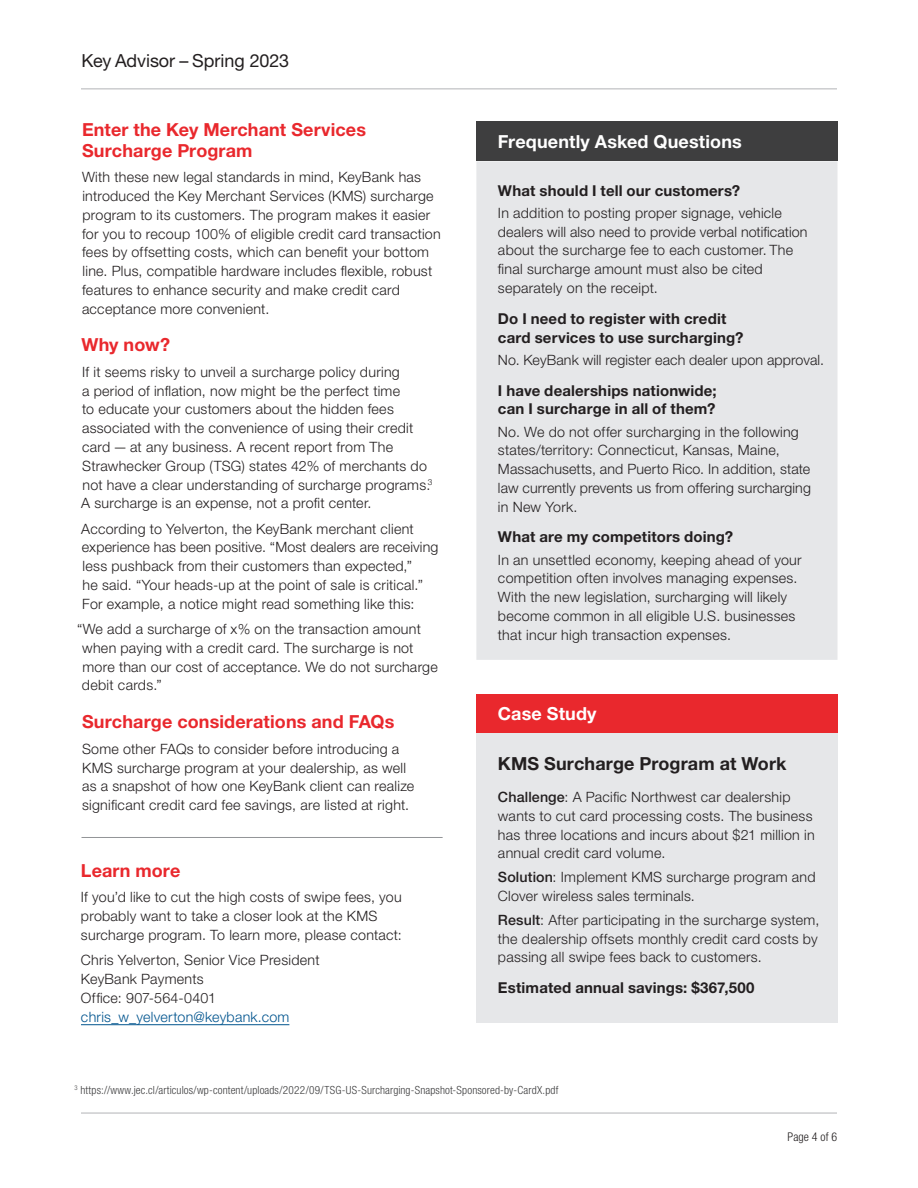
<style>
.page{position:relative;width:918px;height:1188px;background:#fff}
.page>*{position:absolute;margin:0;border:0;box-sizing:border-box;transform-origin:0 0}
.t1{font:700 18px/21px "Helvetica Neue LT Std";letter-spacing:.005em;color:#e9282d}
.t2{font:700 18px "Helvetica Neue LT Std";letter-spacing:.005em;color:#fff}
.t3{font:700 18px "Helvetica Neue LT Std";letter-spacing:.005em;color:#231f20}
.t4{font:18px "Helvetica Neue LT Std";letter-spacing:-.005em;color:#231f20}
.t5{font:700 15px/18.8px "Helvetica Neue LT Std";letter-spacing:.01em;color:#231f20}
.t6{font:300 14.25px/18.8px "Helvetica Neue LT Std";letter-spacing:.02em;color:#231f20}
.t7{font:300 14.25px "Helvetica Neue LT Std";letter-spacing:.02em;color:#00548e}
.t8{font:300 condensed 12px "Helvetica Neue LT Std";letter-spacing:.005em;color:#231f20}
.t9{font:300 condensed 11.25px "Helvetica Neue LT Std";letter-spacing:.01em;color:#3e3e3f}
.s1{font-weight:500}
</style>
<div class="page">
<hr style="left:81px;top:88px;width:756px;height:1px;background:#b2b3b7">
<hr style="left:81px;top:1113px;width:756px;height:1px;background:#b2b3b7">
<div style="left:476px;top:694px;width:362px;height:39px;background:#e9282d"></div>
<div style="left:476px;top:733px;width:362px;height:290px;background:#e6e7e9"></div>
<div style="left:476px;top:122px;width:362px;height:39px;background:#3e3e3f"></div>
<div style="left:476px;top:161px;width:362px;height:499px;background:#e6e7e9"></div>
<hr style="left:82px;top:837px;width:361px;height:1px;background:#939598">
<hr style="left:81px;top:1024px;width:208px;height:1px;background:#00548e">
<p class="t4" style="left:82px;top:50px;width:209px">Key Advisor – Spring 2023</p>
<p class="t1" style="left:82px;top:119px;width:285px">Enter the Key Merchant Services<br>Surcharge Program</p>
<p class="t6" style="left:82px;top:168px;width:360px">With these new legal standards in mind, KeyBank has introduced the Key Merchant Services (KMS) surcharge program to its customers. The program makes it easier for you to recoup 100% of eligible credit card transaction fees by offsetting costs, which can benefit your bottom line. Plus, compatible hardware includes flexible, robust features to enhance security and make credit card acceptance more convenient.</p>
<p class="t1" style="left:82px;top:334px;width:90px">Why now?</p>
<p class="t6" style="left:81px;top:362px;width:353px">If it seems risky to unveil a surcharge policy during<br>a period of inflation, now might be the perfect time<br>to educate your customers about the hidden fees associated with the convenience of using their credit card — at any business. A recent report from The Strawhecker Group (TSG) states 42% of merchants do not have a clear understanding of surcharge programs.<sup>3<br></sup>A surcharge is an expense, not a profit center.</p>
<p class="t6" style="left:81px;top:519px;width:359px">According to Yelverton, the KeyBank merchant client experience has been positive. “Most dealers are receiving less pushback from their customers than expected,”<br>he said. “Your heads-up at the point of sale is critical.” For example, a notice might read something like this:</p>
<p class="t6" style="left:82px;top:619px;width:357px;text-indent:-5px">“We add a surcharge of x% on the transaction amount when paying with a credit card. The surcharge is not more than our cost of acceptance. We do not surcharge debit cards.”</p>
<p class="t1" style="left:82px;top:711px;width:314px">Surcharge considerations and FAQs</p>
<p class="t6" style="left:82px;top:739px;width:334px">Some other FAQs to consider before introducing a KMS surcharge program at your dealership, as well as a snapshot of how one KeyBank client can realize significant credit card fee savings, are listed at right.</p>
<p class="t1" style="left:81px;top:860px;width:101px">Learn more</p>
<p class="t6" style="left:81px;top:888px;width:322px">If you’d like to cut the high costs of swipe fees, you probably want to take a closer look at the KMS surcharge program. To learn more, please contact:</p>
<p class="t6" style="left:81px;top:951px;width:240px">Chris Yelverton, Senior Vice President<br>KeyBank Payments<br>Office: 907-564-0401</p>
<p class="t7" style="left:81px;top:1008px;width:210px">chris_w_yelverton@keybank.com</p>
<p class="t2" style="left:498px;top:130px;width:245px">Frequently Asked Questions</p>
<p class="t5" style="left:498px;top:181px;width:244px">What should I tell our customers?</p>
<p class="t6" style="left:498px;top:203px;width:311px">In addition to posting proper signage, vehicle dealers will also need to provide verbal notification about the surcharge fee to each customer. The final surcharge amount must also be cited separately on the receipt.</p>
<p class="t5" style="left:498px;top:309px;width:247px">Do I need to register with credit card services to use surcharging?</p>
<p class="t6" style="left:498px;top:350px;width:328px">No. KeyBank will register each dealer upon approval.</p>
<p class="t5" style="left:498px;top:381px;width:220px">I have dealerships nationwide; can I surcharge in all of them?</p>
<p class="t6" style="left:498px;top:422px;width:314px">No. We do not offer surcharging in the following states/territory: Connecticut, Kansas, Maine, Massachusetts, and Puerto Rico. In addition, state law currently prevents us from offering surcharging in New York.</p>
<p class="t5" style="left:498px;top:527px;width:237px">What are my competitors doing?</p>
<p class="t6" style="left:498px;top:550px;width:305px">In an unsettled economy, keeping ahead of your competition often involves managing expenses.<br>With the new legislation, surcharging will likely become common in all eligible U.S. businesses that incur high transaction expenses.</p>
<p class="t2" style="left:498px;top:702px;width:100px">Case Study</p>
<p class="t3" style="left:498px;top:752px;width:290px">KMS Surcharge Program at Work</p>
<p class="t6" style="left:498px;top:787px;width:318px"><span class="s1">Challenge</span>: A Pacific Northwest car dealership wants to cut card processing costs. The business has three locations and incurs about $21 million in annual credit card volume.</p>
<p class="t6" style="left:498px;top:868px;width:319px"><span class="s1">Solution</span>: Implement KMS surcharge program and<br>Clover wireless sales terminals.</p>
<p class="t6" style="left:498px;top:910px;width:323px"><span class="s1">Result</span>: After participating in the surcharge system, the dealership offsets monthly credit card costs by passing all swipe fees back to customers.</p>
<p class="t5" style="left:498px;top:978px;width:258px">Estimated annual savings: $367,500</p>
<p class="t9" style="left:75px;top:1084px;width:485px"><sup>3</sup> https://www.jec.cl/articulos/wp-content/uploads/2022/09/TSG-US-Surcharging-Snapshot-Sponsored-by-CardX.pdf</p>
<p class="t8" style="left:787px;top:1130px;width:51px">Page 4 of 6</p>
</div>
